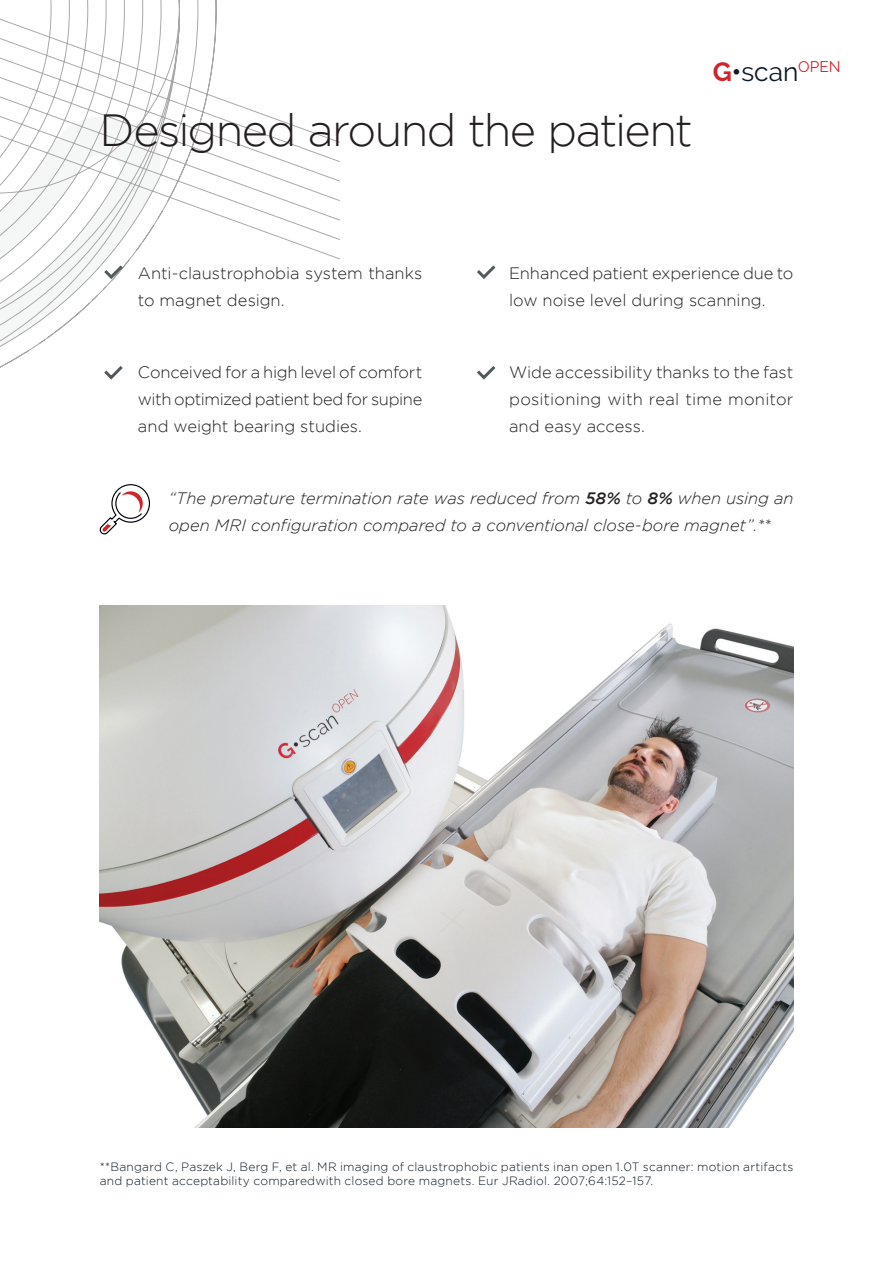
<style>
.page{position:relative;width:893px;height:1263px;background:#fff}
.page>*{position:absolute;margin:0;border:0;box-sizing:border-box;transform-origin:0 0}
.t1{font:300 45px "Gotham HTF";letter-spacing:-.035em;color:#231f20}
.t2{font:26.25px "Raleway";color:#0c1824}
.t3{font:300 16.5px/27px "Gotham HTF";color:#231f20}
.t4{font:italic 300 16.5px/27px "Gotham HTF";letter-spacing:-.005em;color:#231f20}
.t5{font:300 12px/14.4px "Gotham HTF";letter-spacing:.015em;color:#0c1824}
.s1{font-weight:700;color:#d1232a}
.s2{font-weight:700}
.s3{font-weight:500}
</style>
<div class="page">
<svg style="left:0;top:0;width:340px;height:368px"></svg>
<svg style="left:0;top:0;width:179px;height:108px"></svg>
<img style="left:99px;top:606px;width:694px;height:522px">
<svg style="left:101px;top:262px;width:25px;height:19px"></svg>
<svg style="left:101px;top:363px;width:25px;height:17px"></svg>
<svg style="left:477px;top:265px;width:19px;height:14px"></svg>
<svg style="left:477px;top:366px;width:19px;height:14px"></svg>
<svg style="left:99px;top:484px;width:51px;height:51px"></svg>
<h1 class="t1" style="left:99px;top:106px;width:595px">Designed around the patient</h1>
<h2 class="t2" style="left:713px;top:56px;width:129px"><span class="s1">G</span><span class="s2">•</span>scan<sup>OPEN</sup></h2>
<p class="t3" style="left:138px;top:259px;width:286px">Anti-claustrophobia system thanks to magnet design.</p>
<p class="t3" style="left:138px;top:358px;width:286px;text-align:justify">Conceived for a high level of comfort with optimized patient bed for supine and weight bearing studies.</p>
<p class="t3" style="left:509px;top:259px;width:286px">Enhanced patient experience due to low noise level during scanning.</p>
<p class="t3" style="left:509px;top:358px;width:286px;text-align:justify">Wide accessibility thanks to the fast positioning with real time monitor and easy access.</p>
<p class="t4" style="left:169px;top:485px;width:626px">“The premature termination rate was reduced from <span class="s3">58%</span> to <span class="s3">8%</span> when using an open MRI configuration compared to a conventional close-bore magnet”.**</p>
<p class="t5" style="left:100px;top:1159px;width:695px">**Bangard C, Paszek J, Berg F, et al. MR imaging of claustrophobic patients inan open 1.0T scanner: motion artifacts and patient acceptability comparedwith closed bore magnets. Eur JRadiol. 2007;64:152–157.</p>
</div>
